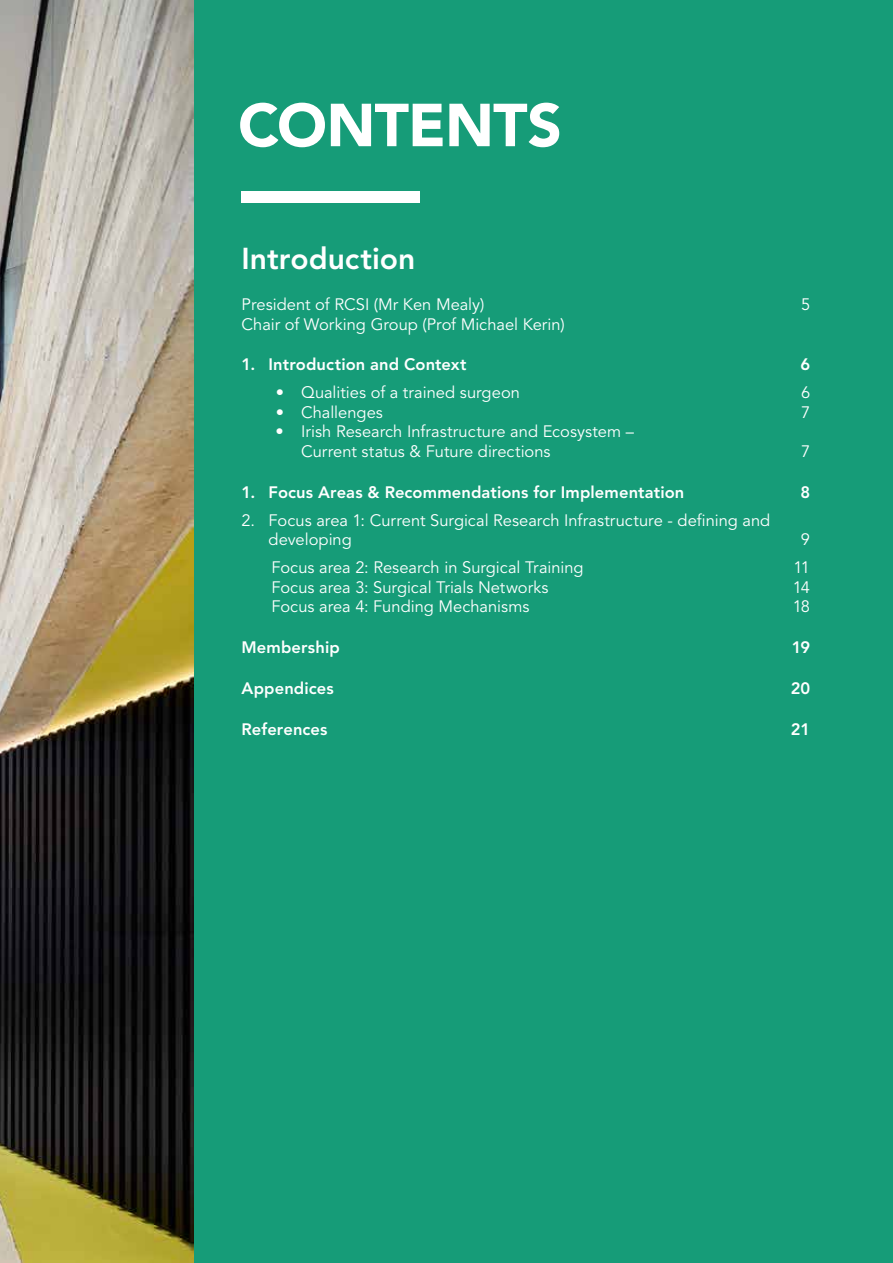
<style>
.page{position:relative;width:893px;height:1263px;background:#169c78}
.page>*{position:absolute;margin:0;border:0;box-sizing:border-box;transform-origin:0 0}
.t1{font:900 60px "Avenir";letter-spacing:-.015em;color:#fff}
.t2{font:800 30px "Avenir";color:#fff}
.t3{font:16.5px/19.5px "Avenir";color:#fff}
.t4{font:800 16.5px "Avenir";letter-spacing:.005em;color:#fff}
</style>
<div class="page">
<img style="left:0;top:0;width:193px;height:1263px">
<div style="left:242px;top:191px;width:178px;height:12px;background:#fff"></div>
<h1 class="t1" style="left:238px;top:89px;width:325px">CONTENTS</h1>
<h2 class="t2" style="left:242px;top:241px;width:175px">Introduction</h2>
<p class="t3" style="left:242px;top:295px;width:244px">President of RCSI (Mr Ken Mealy)</p>
<p class="t3" style="left:801px;top:295px;width:11px">5</p>
<p class="t3" style="left:242px;top:315px;width:325px">Chair of Working Group (Prof Michael Kerin)</p>
<p class="t4" style="left:242px;top:355px;width:227px">1. Introduction and Context</p>
<p class="t4" style="left:800px;top:355px;width:11px">6</p>
<p class="t3" style="left:276px;top:383px;width:246px">• Qualities of a trained surgeon</p>
<p class="t3" style="left:801px;top:383px;width:11px">6</p>
<p class="t3" style="left:276px;top:403px;width:109px">• Challenges</p>
<p class="t3" style="left:801px;top:403px;width:11px">7</p>
<p class="t3" style="left:301px;top:422px;width:334px;text-indent:-26px">• Irish Research Infrastructure and Ecosystem –<br>Current status &amp; Future directions</p>
<p class="t3" style="left:801px;top:442px;width:11px">7</p>
<p class="t4" style="left:242px;top:482px;width:444px">1. Focus Areas &amp; Recommendations for Implementation</p>
<p class="t4" style="left:800px;top:482px;width:11px">8</p>
<p class="t3" style="left:269px;top:511px;width:503px;text-indent:-27px">2. Focus area 1: Current Surgical Research Infrastructure - defining and developing</p>
<p class="t3" style="left:801px;top:530px;width:11px">9</p>
<p class="t3" style="left:271px;top:558px;width:314px">Focus area 2: Research in Surgical Training</p>
<p class="t3" style="left:793px;top:558px;width:18px">11</p>
<p class="t3" style="left:271px;top:578px;width:279px">Focus area 3: Surgical Trials Networks</p>
<p class="t3" style="left:793px;top:578px;width:19px">14</p>
<p class="t3" style="left:271px;top:597px;width:260px">Focus area 4: Funding Mechanisms</p>
<p class="t3" style="left:793px;top:597px;width:19px">18</p>
<p class="t4" style="left:242px;top:637px;width:100px">Membership</p>
<p class="t4" style="left:792px;top:637px;width:20px">19</p>
<p class="t4" style="left:242px;top:678px;width:94px">Appendices</p>
<p class="t4" style="left:791px;top:678px;width:21px">20</p>
<p class="t4" style="left:242px;top:719px;width:87px">References</p>
<p class="t4" style="left:791px;top:719px;width:21px">21</p>
</div>
